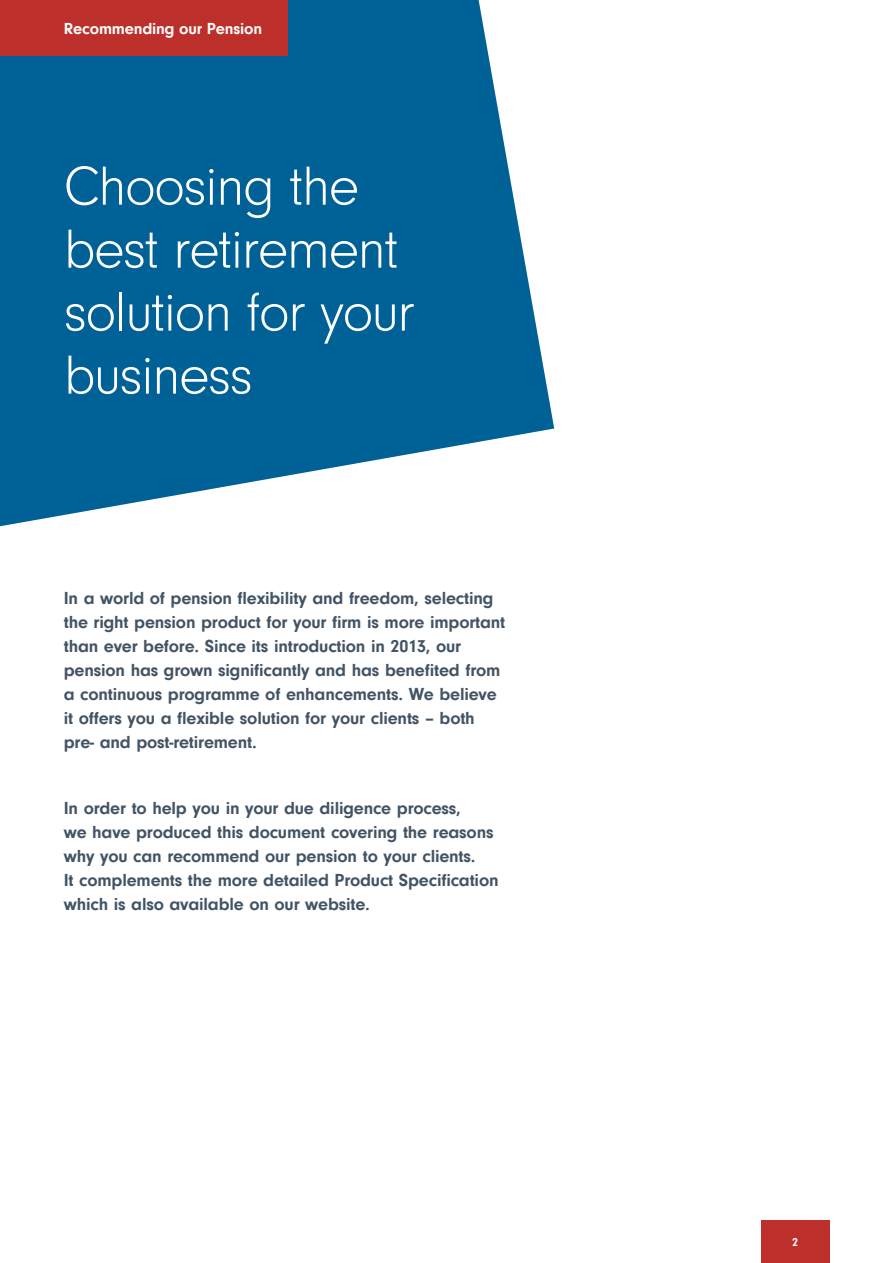
<style>
.page{position:relative;width:893px;height:1263px;background:#fff}
.page>*{position:absolute;margin:0;border:0;box-sizing:border-box;transform-origin:0 0}
.t1{font:57px/63px "Neuzeit Gro T Ligh";letter-spacing:-.025em;color:#fff}
.t2{font:700 18px/24px "Neuzeit Gro T";letter-spacing:-.01em;color:#425464}
.t3{font:700 16.5px "Neuzeit Gro T";letter-spacing:-.01em;color:#fff}
.t4{font:700 12px "Neuzeit Gro T";color:#fff}
</style>
<div class="page">
<svg style="left:0;top:0;width:554px;height:526px;fill:#006197"></svg>
<div style="left:761px;top:1220px;width:68px;height:43px;background:#bd2f2a"></div>
<div style="left:0;top:0;width:288px;height:55px;background:#bd2f2a"></div>
<p class="t3" style="left:64px;top:20px;width:200px">Recommending our Pension</p>
<h1 class="t1" style="left:64px;top:155px;width:353px">Choosing the best retirement solution for your business</h1>
<p class="t2" style="left:64px;top:586px;width:443px">In a world of pension flexibility and freedom, selecting the right pension product for your firm is more important than ever before. Since its introduction in 2013, our pension has grown significantly and has benefited from a continuous programme of enhancements. We believe it offers you a flexible solution for your clients – both pre- and post-retirement.</p>
<p class="t2" style="left:64px;top:796px;width:436px">In order to help you in your due diligence process,<br>we have produced this document covering the reasons why you can recommend our pension to your clients.<br>It complements the more detailed Product Specification which is also available on our website.</p>
<p class="t4" style="left:792px;top:1235px;width:7px">2</p>
</div>
